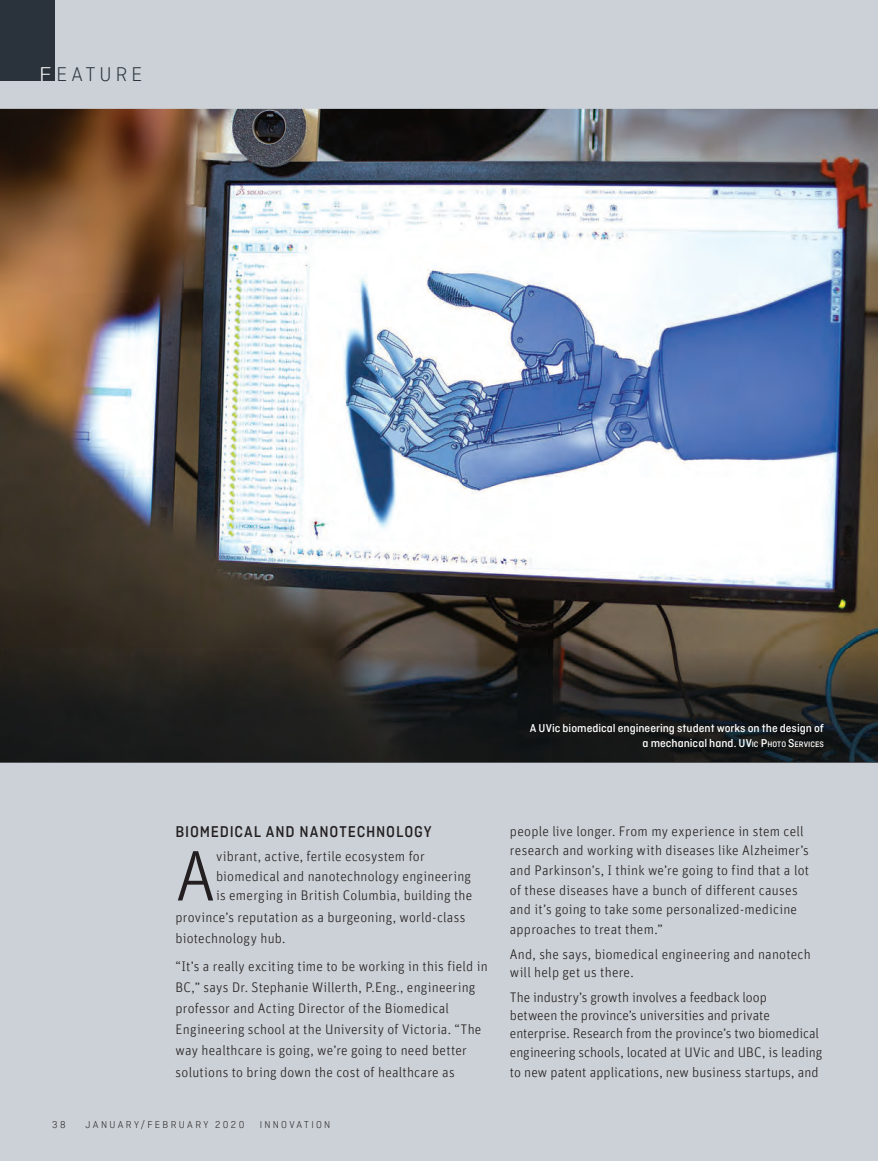
<style>
.page{position:relative;width:878px;height:1161px;background:#cbd1d6}
.page>*{position:absolute;margin:0;border:0;box-sizing:border-box;transform-origin:0 0}
.t1{font:300 71.7px "Unit OT";color:#231f20}
.t2{font:300 21px "Ciutadella";letter-spacing:.2em;color:#2a333b}
.t3{font:500 16.5px "Ciutadella";letter-spacing:.05em;color:#231f20;scale:.95 1}
.t4{font:300 13.8px/21.1px "Unit OT";letter-spacing:.015em;color:#231f20}
.t5{font:300 13.8px/18.1px "Unit OT";letter-spacing:-.005em;color:#231f20}
.t6{font:500 12px/15px "Ciutadella";color:#fff;text-align:right}
.t7{font:300 10.5px "Ciutadella";letter-spacing:.225em;color:#231f20}
.s1{color:#fff}
.s2{font-style:inherit}
.s3{font-size:8.4px}
</style>
<div class="page">
<img style="left:0;top:109px;width:878px;height:539px">
<hr style="left:0;top:762px;width:878px;height:1px;background:#515357">
<img style="left:0;top:648px;width:878px;height:114px">
<div style="left:0;top:0;width:54px;height:81px;background:#2a333b"></div>
<h2 class="t2" style="left:39px;top:63px;width:105px"><span class="s1">F</span>EATURE</h2>
<p class="t6" style="left:529px;top:720px;width:296px">A UVic biomedical engineering student works on the design of a mechanical hand. <span class="s2">UV</span><span class="s3">IC</span> <span class="s2">P</span><span class="s3">HOTO</span> <span class="s2">S</span><span class="s3">ERVICES</span></p>
<p class="t3" style="left:176px;top:823px;width:271px">BIOMEDICAL AND NANOTECHNOLOGY</p>
<h1 class="t1" style="left:176px;top:834px;width:41px">A</h1>
<p class="t4" style="left:216px;top:846px;width:258px;line-height:19.8px">vibrant, active, fertile ecosystem for biomedical and nanotechnology engineering is emerging in British Columbia, building the</p>
<p class="t4" style="left:176px;top:906px;width:291px">province’s reputation as a burgeoning, world-class biotechnology hub.</p>
<p class="t4" style="left:176px;top:955px;width:313px">“It’s a really exciting time to be working in this field in BC,” says Dr. Stephanie Willerth, P.Eng., engineering professor and Acting Director of the Biomedical Engineering school at the University of Victoria. “The way healthcare is going, we’re going to need better solutions to bring down the cost of healthcare as</p>
<p class="t7" style="left:52px;top:1119px;width:15px">38</p>
<p class="t7" style="left:85px;top:1119px;width:160px">JANUARY/FEBRUARY 2<span class="s2">020</span></p>
<p class="t7" style="left:260px;top:1119px;width:72px">INNOVATION</p>
<p class="t4" style="left:510px;top:821px;width:300px;line-height:19.6px">people live longer. From my experience in stem cell research and working with diseases like Alzheimer’s and Parkinson’s, I think we’re going to find that a lot of these diseases have a bunch of different causes and it’s going to take some personalized-medicine approaches to treat them.”</p>
<p class="t4" style="left:510px;top:945px;width:302px;line-height:18.1px">And, she says, biomedical engineering and nanotech will help get us there.</p>
<p class="t5" style="left:510px;top:988px;width:314px">The industry’s growth involves a feedback loop<br>between the province’s universities and private enterprise. Research from the province’s two biomedical engineering schools, located at UVic and UBC, is leading</p>
<p class="t4" style="left:510px;top:1061px;width:310px">to new patent applications, new business startups, and</p>
</div>
